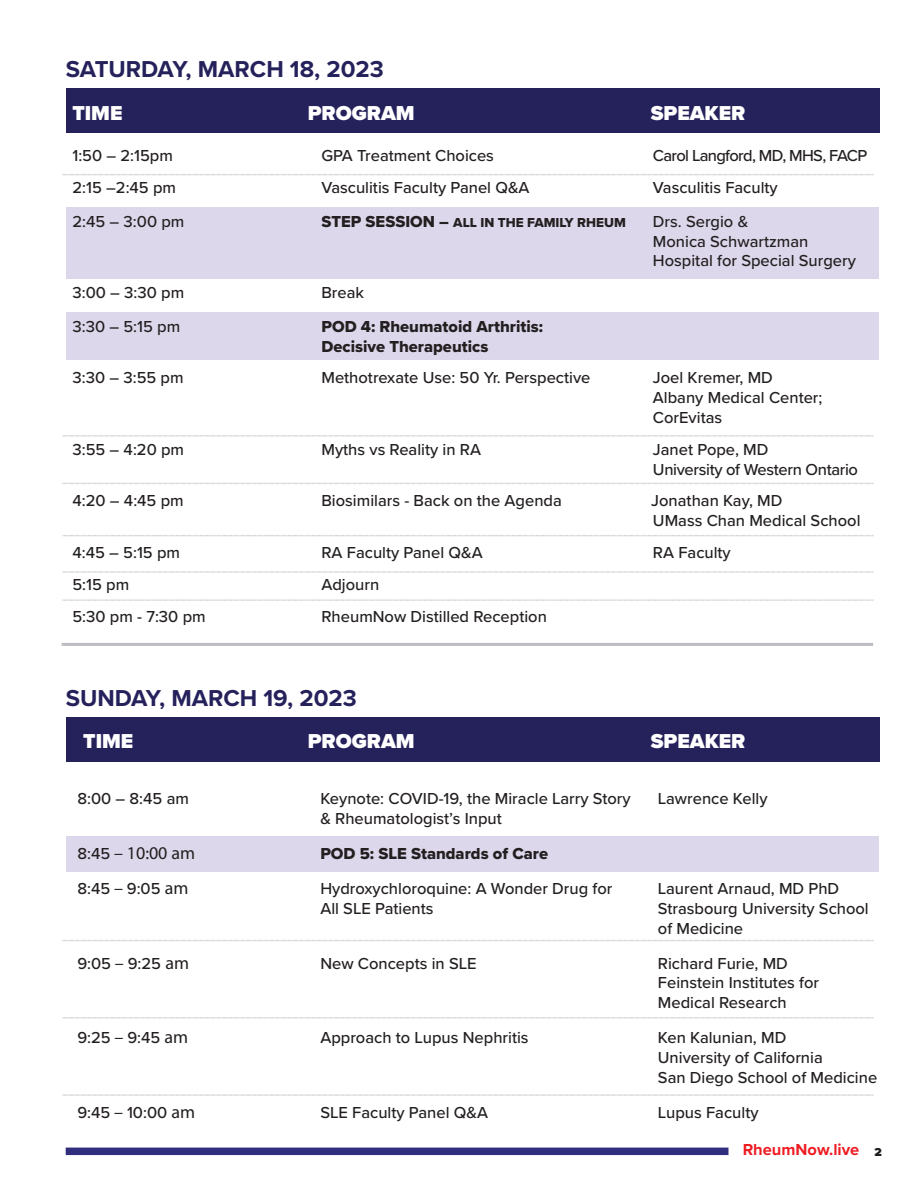
<style>
.page{position:relative;width:918px;height:1188px;background:#fff}
.page>*{position:absolute;margin:0;border:0;box-sizing:border-box;transform-origin:0 0}
.t1{font:700 23.85px "Proxima Nova";color:#25215b}
.t2{font:900 20.85px "Proxima Nova";color:#fff}
.t3{font:18px "Myriad Pro";color:#231f20}
.t4{font:500 16.5px/19.8px "Proxima Nova";color:#231f20}
.t5{font:16.5px/19.8px "Proxima Nova Extrabld";color:#231f20}
.t6{font:500 16.5px/19.8px "Proxima Nova";letter-spacing:-.02em;color:#231f20}
.t7{font:500 16.5px "Proxima Nova";letter-spacing:-.04em;color:#231f20}
.t8{font:700 16.5px "Proxima Nova";color:#ee1d23}
.t9{font:13.5px "Proxima Nova Extrabld";color:#231f20}
.s1{font-size:16.5px}
.s2{font-family:"Proxima Nova";font-weight:500;font-size:16.5px}
.s3{font-family:"Myriad Pro";font-weight:400;font-size:18px}
.s4{font-weight:900;font-size:12px;color:#231f20}
</style>
<div class="page">
<div style="left:66px;top:208px;width:813px;height:71px;background:#ddd7eb"></div>
<div style="left:66px;top:312px;width:813px;height:47px;background:#ddd7eb"></div>
<div style="left:66px;top:836px;width:813px;height:36px;background:#ddd7eb"></div>
<hr style="left:62px;top:643px;width:811px;height:3px;background:#bcbdc0">
<svg style="left:62px;top:174px;width:812px;height:1px"></svg>
<svg style="left:62px;top:435px;width:812px;height:2px"></svg>
<svg style="left:62px;top:483px;width:812px;height:1px"></svg>
<svg style="left:62px;top:535px;width:812px;height:1px"></svg>
<hr style="left:62px;top:571px;width:812px;height:2px;background:#e7e7e8">
<svg style="left:62px;top:599px;width:812px;height:2px;background:#e6e6e8"></svg>
<svg style="left:62px;top:940px;width:812px;height:1px"></svg>
<svg style="left:62px;top:1017px;width:812px;height:2px"></svg>
<hr style="left:62px;top:1094px;width:812px;height:2px;background:#e7e7e9">
<div style="left:66px;top:88px;width:814px;height:45px;background:#25215b"></div>
<div style="left:66px;top:717px;width:814px;height:45px;background:#25215b"></div>
<div style="left:66px;top:1148px;width:662px;height:7px;background:#312e7e"></div>
<h1 class="t1" style="left:66px;top:52px;width:320px">SATURDAY, MARCH 18, 2023</h1>
<p class="t2" style="left:72px;top:97px;width:52px">TIME</p>
<p class="t2" style="left:308px;top:97px;width:108px">PROGRAM</p>
<p class="t2" style="left:651px;top:97px;width:96px">SPEAKER</p>
<p class="t4" style="left:72px;top:145px;width:102px">1:50 – 2:15pm</p>
<p class="t4" style="left:321px;top:145px;width:174px">GPA Treatment Choices</p>
<p class="t7" style="left:653px;top:144px;width:216px">Carol Langford, MD, MHS, FACP</p>
<p class="t4" style="left:72px;top:177px;width:105px">2:15 –2:45 pm</p>
<p class="t4" style="left:321px;top:177px;width:210px">Vasculitis Faculty Panel Q&amp;A</p>
<p class="t4" style="left:653px;top:177px;width:126px">Vasculitis Faculty</p>
<p class="t4" style="left:72px;top:211px;width:114px">2:45 – 3:00 pm</p>
<p class="t9" style="left:321px;top:212px;width:306px"><span class="s1">STEP SESSION –</span> ALL IN THE FAMILY RHEUM</p>
<p class="t4" style="left:653px;top:211px;width:204px">Drs. Sergio &amp;<br>Monica Schwartzman<br>Hospital for Special Surgery</p>
<p class="t4" style="left:72px;top:282px;width:113px">3:00 – 3:30 pm</p>
<p class="t4" style="left:321px;top:282px;width:44px">Break</p>
<p class="t4" style="left:72px;top:316px;width:109px">3:30 – 5:15 pm</p>
<p class="t5" style="left:321px;top:316px;width:223px">POD 4: Rheumatoid Arthritis:<br>Decisive Therapeutics</p>
<p class="t4" style="left:72px;top:367px;width:113px">3:30 – 3:55 pm</p>
<p class="t4" style="left:321px;top:367px;width:271px">Methotrexate Use: 50 Yr. Perspective</p>
<p class="t4" style="left:653px;top:367px;width:171px">Joel Kremer, MD<br>Albany Medical Center;<br>CorEvitas</p>
<p class="t4" style="left:72px;top:439px;width:113px">3:55 – 4:20 pm</p>
<p class="t4" style="left:321px;top:439px;width:161px">Myths vs Reality in RA</p>
<p class="t6" style="left:653px;top:439px;width:207px">Janet Pope, MD<br>University of Western Ontario</p>
<p class="t4" style="left:72px;top:490px;width:113px">4:20 – 4:45 pm</p>
<p class="t4" style="left:321px;top:490px;width:242px">Biosimilars - Back on the Agenda</p>
<p class="t4" style="left:651px;top:490px;width:211px">Jonathan Kay, MD<br>UMass Chan Medical School</p>
<p class="t4" style="left:72px;top:542px;width:109px">4:45 – 5:15 pm</p>
<p class="t4" style="left:321px;top:542px;width:163px">RA Faculty Panel Q&amp;A</p>
<p class="t4" style="left:653px;top:542px;width:79px">RA Faculty</p>
<p class="t4" style="left:72px;top:574px;width:58px">5:15 pm</p>
<p class="t4" style="left:321px;top:574px;width:59px">Adjourn</p>
<p class="t4" style="left:72px;top:606px;width:135px">5:30 pm - 7:30 pm</p>
<p class="t4" style="left:321px;top:606px;width:227px">RheumNow Distilled Reception</p>
<h1 class="t1" style="left:66px;top:680px;width:293px">SUNDAY, MARCH 19, 2023</h1>
<p class="t2" style="left:83px;top:726px;width:52px">TIME</p>
<p class="t2" style="left:308px;top:726px;width:108px">PROGRAM</p>
<p class="t2" style="left:651px;top:726px;width:96px">SPEAKER</p>
<p class="t4" style="left:77px;top:788px;width:113px">8:00 – 8:45 am</p>
<p class="t4" style="left:320px;top:788px;width:312px">Keynote: COVID-19, the Miracle Larry Story</p>
<p class="t4" style="left:658px;top:788px;width:111px">Lawrence Kelly</p>
<p class="t4" style="left:320px;top:808px;width:183px">&amp; Rheumatologist’s Input</p>
<p class="t3" style="left:77px;top:842px;width:119px"><span class="s2">8:45</span> – 10:00 am</p>
<p class="t5" style="left:320px;top:843px;width:229px">POD 5: SLE Standards of Care</p>
<p class="t4" style="left:77px;top:878px;width:113px">8:45 <span class="s3">–</span> 9:05 <span class="s3">am</span></p>
<p class="t4" style="left:320px;top:878px;width:294px">Hydroxychloroquine: A Wonder Drug for</p>
<p class="t4" style="left:658px;top:878px;width:183px">Laurent Arnaud, MD PhD</p>
<p class="t4" style="left:320px;top:898px;width:115px">All SLE Patients</p>
<p class="t4" style="left:658px;top:898px;width:212px">Strasbourg University School of Medicine</p>
<p class="t4" style="left:77px;top:953px;width:113px">9:05 <span class="s3">–</span> 9:25 <span class="s3">am</span></p>
<p class="t4" style="left:320px;top:953px;width:158px">New Concepts in SLE</p>
<p class="t4" style="left:658px;top:953px;width:163px">Richard Furie, MD<br>Feinstein Institutes for<br>Medical Research</p>
<p class="t4" style="left:77px;top:1027px;width:112px">9:25 <span class="s3">–</span> 9:45 <span class="s3">am</span></p>
<p class="t4" style="left:320px;top:1027px;width:210px">Approach to Lupus Nephritis</p>
<p class="t4" style="left:658px;top:1027px;width:221px">Ken Kalunian, MD<br>University of California<br>San Diego School of Medicine</p>
<p class="t4" style="left:77px;top:1102px;width:119px">9:45 <span class="s3">–</span> 10:00 <span class="s3">am</span></p>
<p class="t4" style="left:320px;top:1102px;width:169px">SLE Faculty Panel Q&amp;A</p>
<p class="t4" style="left:658px;top:1102px;width:102px">Lupus Faculty</p>
<p class="t8" style="left:743px;top:1137px;width:141px">RheumNow.live <span class="s4">2</span></p>
</div>
